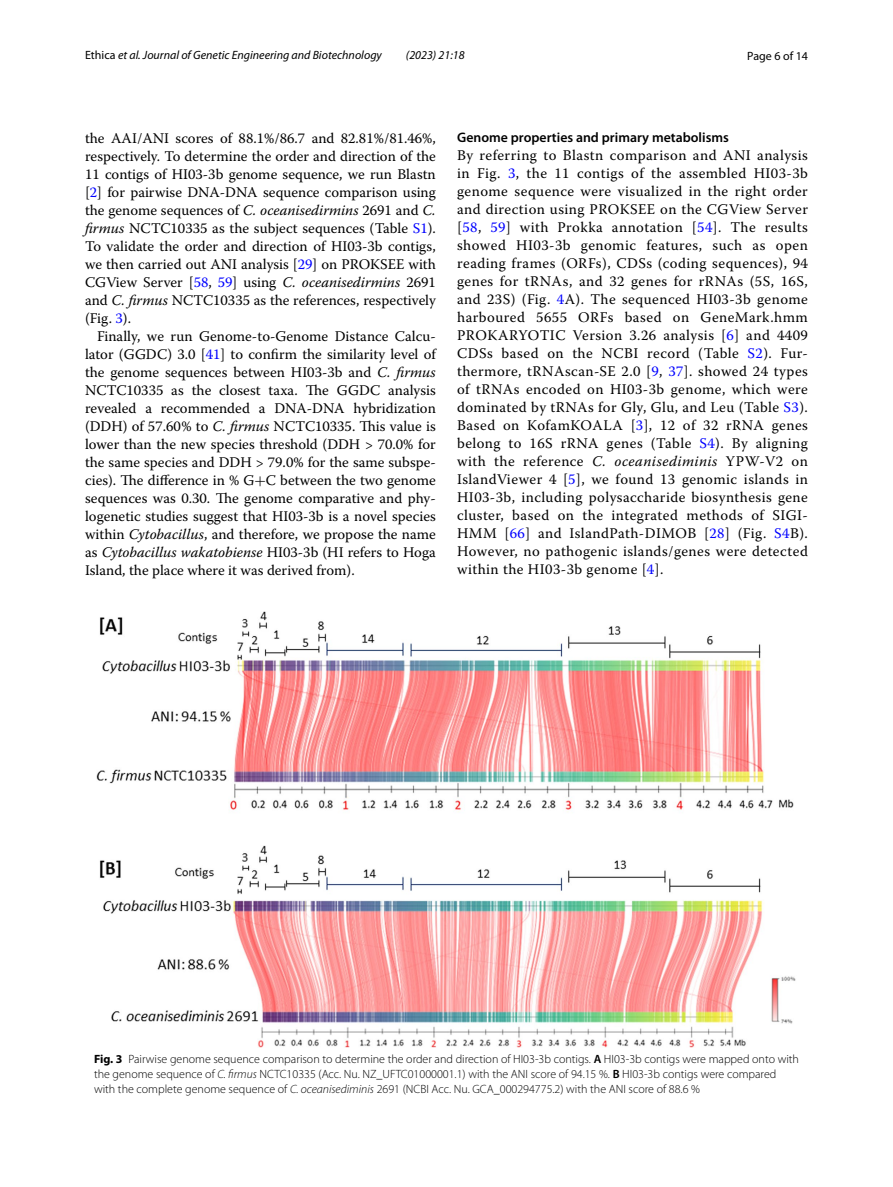
<style>
.page{position:relative;width:893px;height:1187px;background:#fff}
.page>*{position:absolute;margin:0;border:0;box-sizing:border-box;transform-origin:0 0}
.t1{font:14.7px/18px "Warnock Pro";color:#000;text-align:justify}
.t2{font:600 13.8px "Myriad Pro";color:#000}
.t3{font:300 12px/15px "Myriad Pro";color:#000}
.t4{font:italic 12px "Myriad Pro";color:#000}
.t5{font:12px "Myriad Pro";color:#000}
.s1{font-style:normal}
.s2{color:#00f}
.s3{font-style:italic}
.s4{font-family:"MTSY"}
.s5{font-weight:700}
.s6{font-weight:600}
</style>
<div class="page">
<img style="left:96px;top:611px;width:700px;height:436px">
<p class="t4" style="left:85px;top:48px;width:298px"><span class="s1">Ethica</span> et al. Journal of Genetic Engineering and Biotechnology</p>
<p class="t4" style="left:406px;top:48px;width:60px">(2023) 21:18</p>
<p class="t5" style="left:747px;top:48px;width:62px">Page 6 of 14</p>
<p class="t1" style="left:85px;top:128px;width:352px">the AAI/ANI scores of 88.1%/86.7 and 82.81%/81.46%, respectively. To determine the order and direction of the 11 contigs of HI03-3b genome sequence, we run Blastn [<span class="s2">2</span>] for pairwise DNA-DNA sequence comparison using the genome sequences of <span class="s3">C. oceanisedirmins</span> 2691 and <span class="s3">C. firmus</span> NCTC10335 as the subject sequences (Table <span class="s2">S1</span>).<br>To validate the order and direction of HI03-3b contigs, we then carried out ANI analysis [<span class="s2">29</span>] on PROKSEE with CGView Server [<span class="s2">58</span>, <span class="s2">59</span>] using <span class="s3">C. oceanisedirmins</span> 2691 and <span class="s3">C. firmus</span> NCTC10335 as the references, respectively (Fig. <span class="s2">3</span>).</p>
<p class="t1" style="left:85px;top:326px;width:352px;text-indent:12px">Finally, we run Genome-to-Genome Distance Calcu&shy;lator (GGDC) 3.0 [<span class="s2">41</span>] to confirm the similarity level of the genome sequences between HI03-3b and <span class="s3">C. firmus </span>NCTC10335 as the closest taxa. The GGDC analysis revealed a recommended a DNA-DNA hybridization (DDH) of 57.60% to <span class="s3">C. firmus</span> NCTC10335. This value is lower than the new species threshold (DDH &gt; 70.0% for the same species and DDH &gt; 79.0% for the same subspe&shy;cies). The difference in % G<span class="s4">+</span>C between the two genome sequences was 0.30. The genome comparative and phy&shy;logenetic studies suggest that HI03-3b is a novel species within <span class="s3">Cytobacillus</span>, and therefore, we propose the name as <span class="s3">Cytobacillus wakatobiense</span> HI03-3b (HI refers to Hoga Island, the place where it was derived from).</p>
<p class="t2" style="left:457px;top:129px;width:273px">Genome properties and primary metabolisms</p>
<p class="t1" style="left:457px;top:146px;width:352px">By referring to Blastn comparison and ANI analysis in Fig. <span class="s2">3</span>, the 11 contigs of the assembled HI03-3b genome sequence were visualized in the right order and direction using PROKSEE on the CGView Server [<span class="s2">58</span>, <span class="s2">59</span>] with Prokka annotation [<span class="s2">54</span>]. The results showed HI03-3b genomic features, such as open reading frames (ORFs), CDSs (coding sequences), 94 genes for tRNAs, and 32 genes for rRNAs (5S, 16S, and 23S) (Fig. <span class="s2">4</span>A). The sequenced HI03-3b genome harboured 5655 ORFs based on GeneMark.hmm PROKARYOTIC Version 3.26 analysis [<span class="s2">6</span>] and 4409<br>CDSs based on the NCBI record (Table <span class="s2">S2</span>). Fur&shy;thermore, tRNAscan-SE 2.0 [<span class="s2">9</span>, <span class="s2">37</span>]. showed 24 types of tRNAs encoded on HI03-3b genome, which were dominated by tRNAs for Gly, Glu, and Leu (Table <span class="s2">S3</span>).<br>Based on KofamKOALA [<span class="s2">3</span>], 12 of 32 rRNA genes belong to 16S rRNA genes (Table <span class="s2">S4</span>). By aligning with the reference <span class="s3">C. oceanisediminis</span> YPW-V2 on IslandViewer 4 [<span class="s2">5</span>], we found 13 genomic islands in HI03-3b, including polysaccharide biosynthesis gene cluster, based on the integrated methods of SIGI-HMM [<span class="s2">66</span>] and IslandPath-DIMOB [<span class="s2">28</span>] (Fig. <span class="s2">S4</span>B).<br>However, no pathogenic islands/genes were detected within the HI03-3b genome [<span class="s2">4</span>].</p>
<p class="t3" style="left:94px;top:1051px;width:706px"><span class="s5">Fig. 3</span> Pairwise genome sequence comparison to determine the order and direction of HI03-3b contigs. <span class="s6">A</span> HI03-3b contigs were mapped onto with the genome sequence of <span class="s3">C. firmus</span> NCTC10335 (Acc. Nu. NZ_UFTC01000001.1) with the ANI score of 94.15 %. <span class="s6">B</span> HI03-3b contigs were compared with the complete genome sequence of <span class="s3">C. oceanisediminis</span> 2691 (NCBI Acc. Nu. GCA_000294775.2) with the ANI score of 88.6 %</p>
</div>
